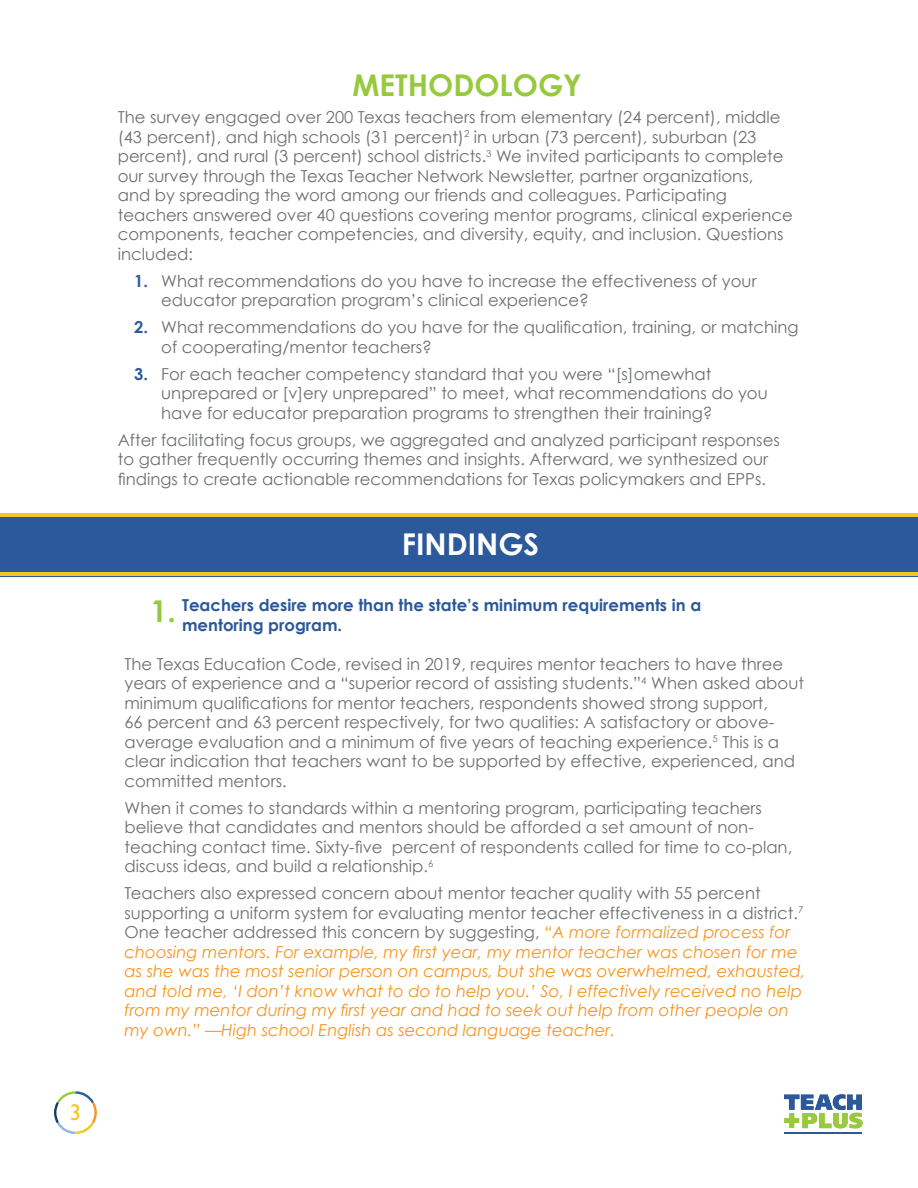
<style>
.page{position:relative;width:918px;height:1188px;background:#fff}
.page>*{position:absolute;margin:0;border:0;box-sizing:border-box;transform-origin:0 0}
.t1{font:700 30px "Century Gothic";color:#97c93e}
.t2{font:700 30px "Century Gothic";color:#fff}
.t3{font:22.5px "Gill Sans";color:#f2c921}
.t4{font:16.5px/19.5px "Century Gothic";color:#6c6f71}
.t5{font:italic 16.5px/19.5px "Century Gothic";color:#f7941f}
.t6{font:700 16.5px/19.8px "Century Gothic";color:#2b589a}
.s1{font-weight:700;color:#2b5a9b}
.s2{font-style:normal;color:#6c6f71}
</style>
<div class="page">
<svg style="left:54px;top:1091px;width:43px;height:43px"></svg>
<div style="left:0;top:515px;width:918px;height:61px;background:#2b599b"></div>
<hr style="left:0;top:573px;width:918px;height:3px;background:#f2c921">
<hr style="left:0;top:513px;width:918px;height:4px;background:#f2c921">
<hr style="left:784px;top:1132px;width:78px;height:2px;background:#2b599a">
<svg style="left:784px;top:1094px;width:79px;height:34px"></svg>
<h2 class="t3" style="left:70px;top:1099px;width:13px">3</h2>
<h1 class="t1" style="left:353px;top:67px;width:231px">METHODOLOGY</h1>
<p class="t4" style="left:118px;top:107px;width:677px">The survey engaged over 200 Texas teachers from elementary (24 percent), middle (43 percent), and high schools (31 percent)<sup>2</sup> in urban (73 percent), suburban (23 percent), and rural (3 percent) school districts.<sup>3</sup> We invited participants to complete our survey through the Texas Teacher Network Newsletter, partner organizations,<br>and by spreading the word among our friends and colleagues. Participating teachers answered over 40 questions covering mentor programs, clinical experience components, teacher competencies, and diversity, equity, and inclusion. Questions included:</p>
<p class="t4" style="left:161px;top:271px;width:597px;text-indent:-27px"><span class="s1">1.</span> What recommendations do you have to increase the effectiveness of your educator preparation program’s clinical experience?</p>
<p class="t4" style="left:161px;top:317px;width:639px;text-indent:-27px"><span class="s1">2.</span> What recommendations do you have for the qualification, training, or matching of cooperating/mentor teachers?</p>
<p class="t4" style="left:161px;top:364px;width:608px;text-indent:-27px"><span class="s1">3.</span> For each teacher competency standard that you were “[s]omewhat unprepared or [v]ery unprepared” to meet, what recommendations do you have for educator preparation programs to strengthen their training?</p>
<p class="t4" style="left:118px;top:430px;width:664px">After facilitating focus groups, we aggregated and analyzed participant responses to gather frequently occurring themes and insights. Afterward, we synthesized our findings to create actionable recommendations for Texas policymakers and EPPs.</p>
<h1 class="t2" style="left:402px;top:525px;width:139px">FINDINGS</h1>
<p class="t6" style="left:182px;top:595px;width:521px">Teachers desire more than the state’s minimum requirements in a mentoring program.</p>
<h1 class="t1" style="left:151px;top:592px;width:27px">1.</h1>
<p class="t4" style="left:125px;top:654px;width:681px">The Texas Education Code, revised in 2019, requires mentor teachers to have three years of experience and a “superior record of assisting students.”<sup>4</sup> When asked about minimum qualifications for mentor teachers, respondents showed strong support,<br>66 percent and 63 percent respectively, for two qualities: A satisfactory or above&shy;average evaluation and a minimum of five years of teaching experience.<sup>5</sup> This is a clear indication that teachers want to be supported by effective, experienced, and committed mentors.</p>
<p class="t4" style="left:125px;top:798px;width:669px">When it comes to standards within a mentoring program, participating teachers believe that candidates and mentors should be afforded a set amount of non&shy;teaching contact time. Sixty-five percent of respondents called for time to co-plan, discuss ideas, and build a relationship.<sup>6</sup></p>
<p class="t5" style="left:125px;top:883px;width:682px"><span class="s2">Teachers also expressed concern about mentor teacher quality with 55 percent supporting a uniform system for evaluating mentor teacher effectiveness in a district.</span><sup>7<br></sup><span class="s2">One teacher addressed this concern by suggesting,</span> “A more formalized process for choosing mentors. For example, my first year, my mentor teacher was chosen for me as she was the most senior person on campus, but she was overwhelmed, exhausted, and told me, ‘I don’t know what to do to help you.’ So, I effectively received no help from my mentor during my first year and had to seek out help from other people on my own.” —High school English as second language teacher.</p>
</div>
